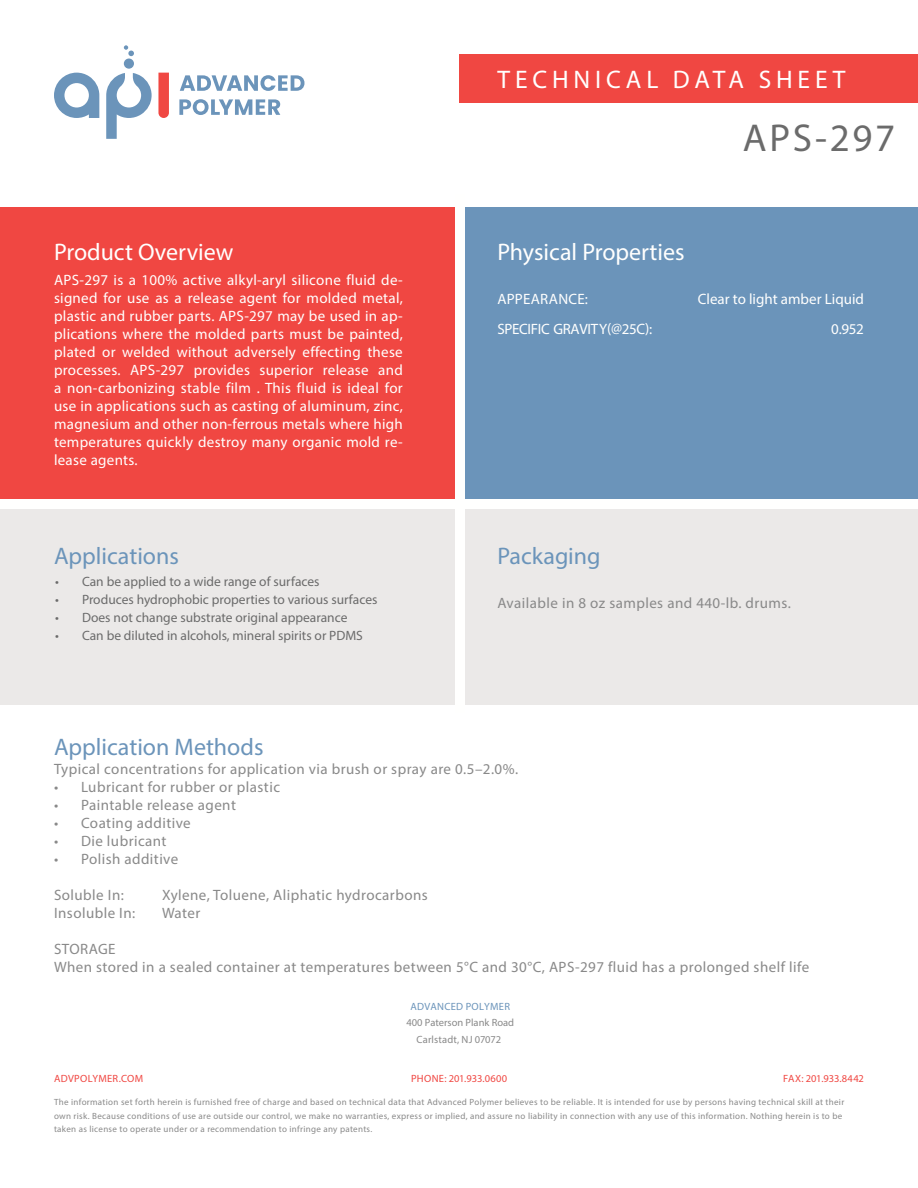
<style>
.page{position:relative;width:918px;height:1188px;background:#fff}
.page>*{position:absolute;margin:0;border:0;box-sizing:border-box;transform-origin:0 0}
.t1{font:39px "Myriad Pro";letter-spacing:.07em;color:#6b6b6b}
.t2{font:25.5px "Myriad Pro";letter-spacing:.19em;color:#fffffe}
.t3{font:24px "Myriad Pro";color:#6b94ba}
.t4{font:24px "Myriad Pro";color:#fffffe}
.t5{font:15px/18px "Myriad Pro";letter-spacing:.015em;color:#fffffe;text-align:justify}
.t6{font:15px/18px "Myriad Pro";letter-spacing:.03em;color:#898989}
.t7{font:15px/29.4px "Myriad Pro";letter-spacing:-.02em;color:#fffffe}
.t8{font:13.5px "Myriad Pro";color:#6b6b6b}
.t9{font:10.5px/16.6px "Myriad Pro";color:#898989;text-align:center}
.t10{font:10.5px "Myriad Pro";letter-spacing:.025em;color:#f04742}
.t11{font:10.5px "Myriad Pro";letter-spacing:-.005em;color:#f04742}
.t12{font:10.5px "Myriad Pro";letter-spacing:.025em;color:#6b94ba}
.t13{font:9px/13.5px "Myriad Pro";letter-spacing:.035em;color:#898989}
</style>
<div class="page">
<div style="left:0;top:207px;width:459px;height:298px;background:#f04742"></div>
<div style="left:459px;top:207px;width:459px;height:298px;background:#6b94ba"></div>
<div style="left:459px;top:54px;width:459px;height:49px;background:#f04742"></div>
<svg style="left:180px;top:75px;width:124px;height:16px"></svg>
<svg style="left:179px;top:99px;width:101px;height:16px"></svg>
<div style="left:124px;top:59px;width:10px;height:10px;background:#6b94ba;border-radius:50%"></div>
<svg style="left:124px;top:45px;width:10px;height:11px"></svg>
<svg style="left:54px;top:73px;width:45px;height:45px"></svg>
<svg style="left:158px;top:73px;width:11px;height:45px"></svg>
<svg style="left:106px;top:73px;width:46px;height:66px"></svg>
<div style="left:0;top:505px;width:918px;height:200px;background:#ebe9e8"></div>
<div style="left:455px;top:194px;width:9px;height:511px;background:#fffffe"></div>
<div style="left:0;top:499px;width:918px;height:10px;background:#fffffe"></div>
<h2 class="t2" style="left:498px;top:64px;width:349px">TECHNICAL DATA SHEET</h2>
<h1 class="t1" style="left:743px;top:114px;width:154px">APS-297</h1>
<h3 class="t4" style="left:54px;top:237px;width:181px">Product Overview</h3>
<h3 class="t4" style="left:497px;top:237px;width:189px">Physical Properties</h3>
<p class="t7" style="left:497px;top:284px;width:156px">APPEARANCE:<br>SPECIFIC GRAVITY(@25C):</p>
<p class="t5" style="left:698px;top:284px;width:168px;line-height:30px;text-align:right">Clear to light amber Liquid<br>0.952</p>
<p class="t5" style="left:54px;top:271px;width:350px">APS-297 is a 100% active alkyl-aryl silicone fluid de&shy;signed for use as a release agent for molded metal, plastic and rubber parts. APS-297 may be used in ap&shy;plications where the molded parts must be painted, plated or welded without adversely effecting these processes. APS-297 provides superior release and a non-carbonizing stable film . This fluid is ideal for use in applications such as casting of aluminum, zinc, magnesium and other non-ferrous metals where high temperatures quickly destroy many organic mold re&shy;lease agents.</p>
<h3 class="t3" style="left:54px;top:541px;width:126px">Applications</h3>
<p class="t8" style="left:55px;top:573px;width:266px">• Can be applied to a wide range of surfaces</p>
<p class="t8" style="left:55px;top:591px;width:324px">• Produces hydrophobic properties to various surfaces</p>
<p class="t8" style="left:55px;top:609px;width:294px">• Does not change substrate original appearance</p>
<p class="t8" style="left:55px;top:627px;width:309px">• Can be diluted in alcohols, mineral spirits or PDMS</p>
<h3 class="t3" style="left:54px;top:732px;width:211px">Application Methods</h3>
<h3 class="t3" style="left:497px;top:541px;width:105px">Packaging</h3>
<p class="t6" style="left:497px;top:594px;width:295px">Available in 8 oz samples and 440-lb. drums.</p>
<p class="t6" style="left:54px;top:759px;width:466px">Typical concentrations for application via brush or spray are 0.5–2.0%.</p>
<p class="t6" style="left:54px;top:777px;width:228px">• Lubricant for rubber or plastic</p>
<p class="t6" style="left:54px;top:795px;width:184px">• Paintable release agent</p>
<p class="t6" style="left:54px;top:813px;width:138px">• Coating additive</p>
<p class="t6" style="left:54px;top:831px;width:114px">• Die lubricant</p>
<p class="t6" style="left:54px;top:849px;width:126px">• Polish additive</p>
<p class="t6" style="left:54px;top:885px;width:71px">Soluble In:</p>
<p class="t6" style="left:162px;top:885px;width:267px">Xylene, Toluene, Aliphatic hydrocarbons</p>
<p class="t6" style="left:54px;top:903px;width:83px">Insoluble In:</p>
<p class="t6" style="left:162px;top:903px;width:40px">Water</p>
<p class="t6" style="left:54px;top:939px;width:757px">STORAGE<br>When stored in a sealed container at temperatures between 5°C and 30°C, APS-297 fluid has a prolonged shelf life</p>
<p class="t12" style="left:410px;top:1000px;width:101px">ADVANCED POLYMER</p>
<p class="t9" style="left:406px;top:1014px;width:109px">400 Paterson Plank Road<br>Carlstadt, NJ 07072</p>
<p class="t10" style="left:411px;top:1072px;width:98px">PHONE: 201.933.0600</p>
<p class="t10" style="left:54px;top:1072px;width:91px">ADVPOLYMER.COM</p>
<p class="t11" style="left:783px;top:1072px;width:82px">FAX: 201.933.8442</p>
<p class="t13" style="left:54px;top:1096px;width:792px">The information set forth herein is furnished free of charge and based on technical data that Advanced Polymer believes to be reliable. It is intended for use by persons having technical skill at their own risk. Because conditions of use are outside our control, we make no warranties, express or implied, and assure no liability in connection with any use of this information. Nothing herein is to be taken as license to operate under or a recommendation to infringe any patents.</p>
</div>
